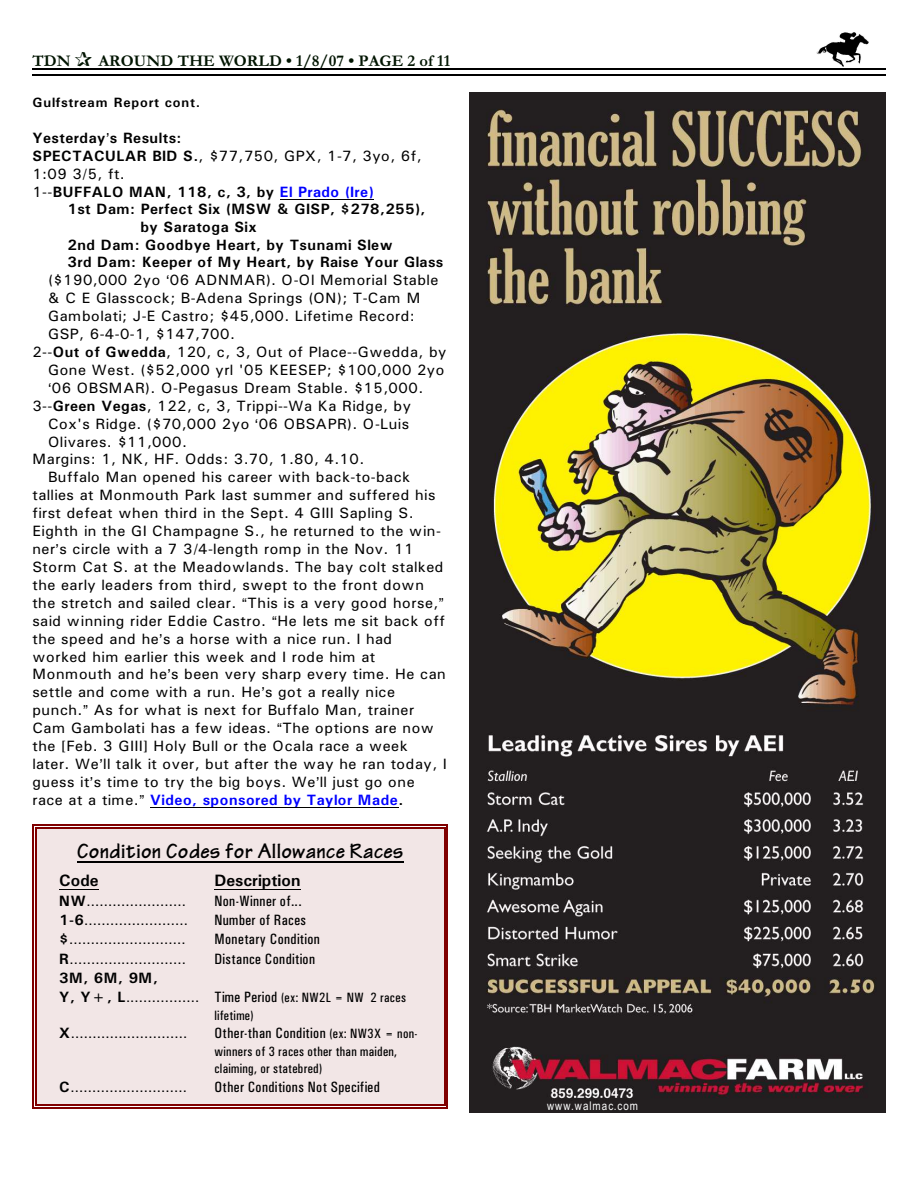
<style>
.page{position:relative;width:918px;height:1188px;background:#fff}
.page>*{position:absolute;margin:0;border:0;box-sizing:border-box;transform-origin:0 0}
.t1{font:700 21px "Tech";color:#000}
.t2{font:700 16.5px "Garamond";color:#001400}
.t3{font:700 16.5px "Univers";letter-spacing:.005em;color:#000}
.t4{font:15px "Univers";letter-spacing:.03em;color:#000}
.t5{font:700 15px/18px "Univers";letter-spacing:.03em;color:#000}
.t6{font:15px "Arial";color:#000}
.t7{font:15px "Univers Condensed";letter-spacing:.025em;color:#000}
.t8{font:700 15px "Univers";letter-spacing:.04em;color:#00f}
.t9{font:13.5px/17.1px "Univers Condensed";letter-spacing:.02em;color:#000}
.t10{font:700 13.5px "Univers";letter-spacing:.065em;color:#000}
.t11{font:12px "Arial Narrow";letter-spacing:.09em;color:#fff}
.s1{font-weight:400}
.s2{color:#00f}
.s3{font-weight:700}
.s4{font-weight:400;color:#000}
.s5{color:#000}
.s6{font-family:"Univers";font-weight:700}
.s7{font-family:"Univers Condensed"}
.s8{font-family:"Univers Condensed";font-size:13.5px}
.s9{font-size:13.5px}
</style>
<div class="page">
<img style="left:817px;top:32px;width:51px;height:34px">
<hr style="left:32px;top:68px;width:853px;height:1px;background:#000">
<hr style="left:32px;top:75px;width:853px;height:1px;background:#000">
<hr style="left:280px;top:199px;width:94px;height:1px;background:#000">
<hr style="left:150px;top:807px;width:248px;height:1px;background:#000">
<img style="left:470px;top:93px;width:416px;height:1019px">
<div style="left:35px;top:828px;width:410px;height:278px;background:#f2e6e6"></div>
<hr style="left:77px;top:861px;width:327px;height:1px;background:#000">
<hr style="left:59px;top:889px;width:40px;height:1px;background:#000">
<hr style="left:214px;top:889px;width:87px;height:1px;background:#000">
<hr style="left:35px;top:828px;width:2px;height:278px;background:#800000">
<hr style="left:444px;top:828px;width:1px;height:278px;background:#800000">
<hr style="left:35px;top:828px;width:410px;height:1px;background:#800000">
<hr style="left:35px;top:1105px;width:410px;height:1px;background:#800000">
<hr style="left:32px;top:825px;width:2px;height:284px;background:#800000">
<hr style="left:447px;top:825px;width:1px;height:284px;background:#800000">
<hr style="left:32px;top:825px;width:416px;height:1px;background:#800000">
<hr style="left:32px;top:1108px;width:416px;height:1px;background:#800000">
<p class="t2" style="left:32px;top:55px;width:40px">TDN</p>
<p class="t2" style="left:98px;top:55px;width:353px">AROUND THE WORLD • 1/8/07 • PAGE 2 of 11</p>
<p class="t10" style="left:32px;top:98px;width:169px">Gulfstream Report cont.</p>
<p class="t5" style="left:32px;top:130px;width:391px">Yesterday s Results:<br>SPECTACULAR BID S.<span class="s1">, $77,750, GPX, 1-7, 3yo, 6f,<br>1:09 3/5, ft.<br>1--</span>BUFFALO MAN, 118, c, 3, by <span class="s2">El Prado (Ire)</span></p>
<p class="t5" style="left:68px;top:201px;width:359px">1st Dam: Perfect Six (MSW &amp; GISP, $278,255),</p>
<p class="t5" style="left:140px;top:219px;width:118px">by Saratoga Six</p>
<p class="t5" style="left:68px;top:237px;width:327px">2nd Dam: Goodbye Heart, by Tsunami Slew</p>
<p class="t5" style="left:68px;top:255px;width:377px">3rd Dam: Keeper of My Heart, by Raise Your Glass</p>
<p class="t4" style="left:48px;top:275px;width:392px">($190,000 2yo 06 ADNMAR). O-Ol Memorial Stable</p>
<p class="t4" style="left:48px;top:293px;width:374px">&amp; C E Glasscock; B-Adena Springs (ON); T-Cam M</p>
<p class="t4" style="left:48px;top:311px;width:368px">Gambolati; J-E Castro; $45,000. Lifetime Record:</p>
<p class="t4" style="left:48px;top:329px;width:189px">GSP, 6-4-0-1, $147,700.</p>
<p class="t4" style="left:32px;top:347px;width:416px">2--<span class="s3">Out of Gwedda</span>, 120, c, 3, Out of Place--Gwedda, by</p>
<p class="t4" style="left:48px;top:365px;width:398px">Gone West. ($52,000 yrl '05 KEESEP; $100,000 2yo</p>
<p class="t4" style="left:52px;top:382px;width:373px">06 OBSMAR). O-Pegasus Dream Stable. $15,000.</p>
<p class="t4" style="left:32px;top:400px;width:380px">3--<span class="s3">Green Vegas</span>, 122, c, 3, Trippi--Wa Ka Ridge, by</p>
<p class="t4" style="left:48px;top:418px;width:363px">Cox's Ridge. ($70,000 2yo 06 OBSAPR). O-Luis</p>
<p class="t4" style="left:48px;top:436px;width:140px">Olivares. $11,000.</p>
<p class="t4" style="left:32px;top:454px;width:334px">Margins: 1, NK, HF. Odds: 3.70, 1.80, 4.10.</p>
<p class="t4" style="left:48px;top:472px;width:364px">Buffalo Man opened his career with back-to-back</p>
<p class="t4" style="left:32px;top:490px;width:405px">tallies at Monmouth Park last summer and suffered his</p>
<p class="t4" style="left:32px;top:508px;width:383px">first defeat when third in the Sept. 4 GIII Sapling S.</p>
<p class="t4" style="left:32px;top:526px;width:410px">Eighth in the GI Champagne S., he returned to the win-</p>
<p class="t4" style="left:32px;top:544px;width:383px">ner s circle with a 7 3/4-length romp in the Nov. 11</p>
<p class="t4" style="left:32px;top:562px;width:413px">Storm Cat S. at the Meadowlands. The bay colt stalked</p>
<p class="t4" style="left:32px;top:580px;width:393px">the early leaders from third, swept to the front down</p>
<p class="t4" style="left:32px;top:597px;width:408px">the stretch and sailed clear. This is a very good horse,</p>
<p class="t4" style="left:32px;top:615px;width:414px">said winning rider Eddie Castro. He lets me sit back off</p>
<p class="t4" style="left:32px;top:633px;width:361px">the speed and he s a horse with a nice run. I had</p>
<p class="t4" style="left:32px;top:651px;width:345px">worked him earlier this week and I rode him at</p>
<p class="t4" style="left:32px;top:669px;width:415px">Monmouth and he s been very sharp every time. He can</p>
<p class="t4" style="left:32px;top:687px;width:364px">settle and come with a run. He s got a really nice</p>
<p class="t4" style="left:32px;top:705px;width:383px">punch. As for what is next for Buffalo Man, trainer</p>
<p class="t4" style="left:32px;top:723px;width:403px">Cam Gambolati has a few ideas. The options are now</p>
<p class="t4" style="left:32px;top:741px;width:377px">the [Feb. 3 GIII] Holy Bull or the Ocala race a week</p>
<p class="t4" style="left:32px;top:759px;width:416px">later. We ll talk it over, but after the way he ran today, I</p>
<p class="t4" style="left:32px;top:776px;width:384px">guess it s time to try the big boys. We ll just go one</p>
<p class="t8" style="left:32px;top:794px;width:372px"><span class="s4">race at a time.</span> Video, sponsored by Taylor Made<span class="s5">.</span></p>
<h1 class="t1" style="left:77px;top:843px;width:328px">Condition Codes for Allowance Races</h1>
<p class="t3" style="left:59px;top:875px;width:41px">Code</p>
<p class="t3" style="left:214px;top:875px;width:88px">Description</p>
<p class="t6" style="left:59px;top:895px;width:128px"><span class="s6">NW</span>.......................</p>
<p class="t7" style="left:214px;top:895px;width:89px">Non-Winner of...</p>
<p class="t6" style="left:59px;top:914px;width:130px"><span class="s6">1-6</span>........................</p>
<p class="t7" style="left:214px;top:915px;width:93px">Number of Races</p>
<p class="t6" style="left:59px;top:933px;width:128px"><span class="s6">$</span>...........................</p>
<p class="t7" style="left:214px;top:934px;width:107px">Monetary Condition</p>
<p class="t6" style="left:59px;top:953px;width:128px"><span class="s6">R</span>...........................</p>
<p class="t7" style="left:214px;top:953px;width:102px">Distance Condition</p>
<p class="t5" style="left:59px;top:970px;width:100px">3M, 6M, 9M,</p>
<p class="t6" style="left:59px;top:991px;width:348px"><span class="s6">Y, Y+, L</span>................. <span class="s7">Time Period</span> <span class="s8">(ex: NW2L = NW 2 races</span></p>
<p class="t9" style="left:214px;top:1008px;width:41px">lifetime)</p>
<p class="t6" style="left:59px;top:1027px;width:130px"><span class="s6">X</span>...........................</p>
<p class="t7" style="left:214px;top:1028px;width:205px">Other-than Condition <span class="s9">(ex: NW3X = non-</span></p>
<p class="t9" style="left:214px;top:1044px;width:184px">winners of 3 races other than maiden, claiming, or statebred)</p>
<p class="t6" style="left:59px;top:1081px;width:129px"><span class="s6">C</span>...........................</p>
<p class="t7" style="left:214px;top:1082px;width:167px">Other Conditions Not Specified</p>
<p class="t11" style="left:547px;top:1101px;width:93px">www.walmac.com</p>
</div>
